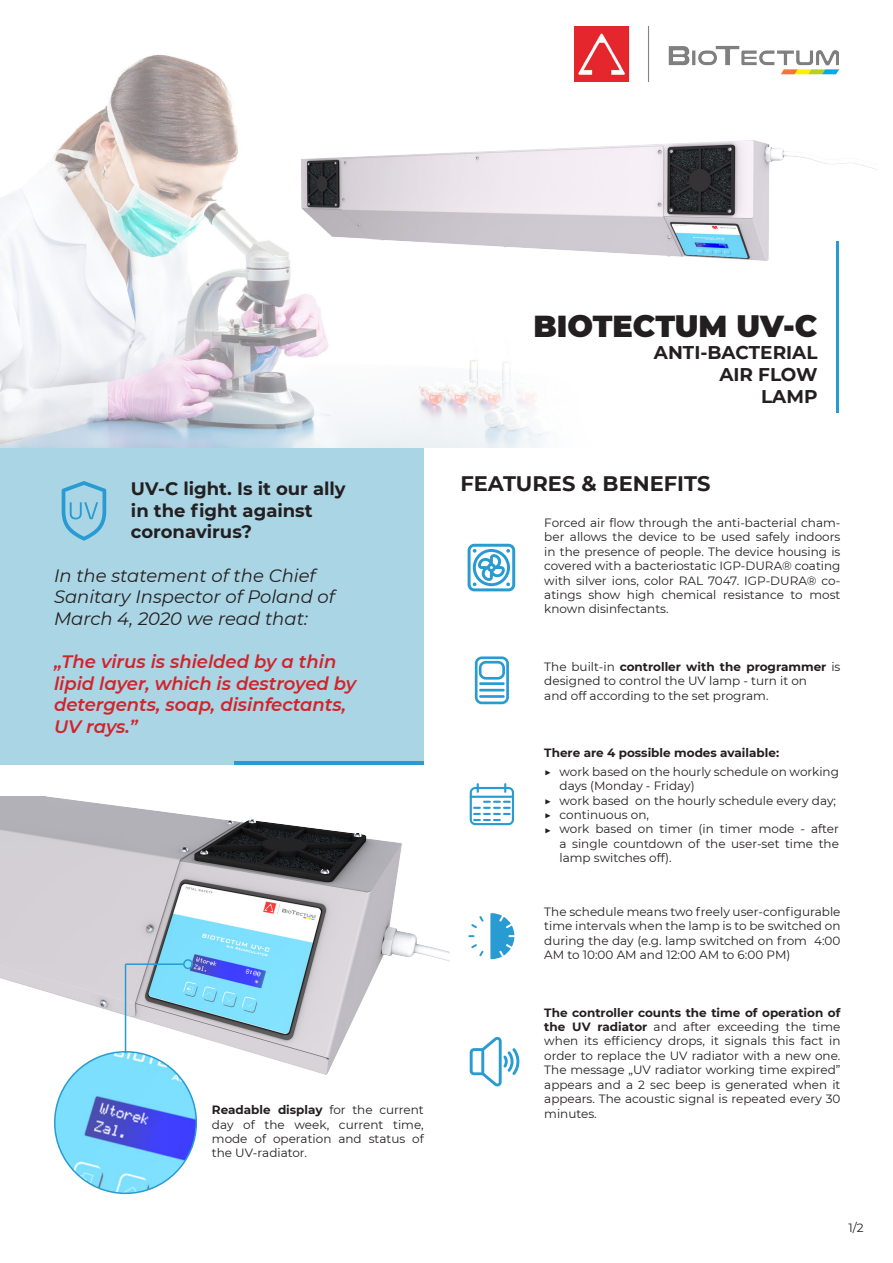
<style>
.page{position:relative;width:893px;height:1263px;background:#fff}
.page>*{position:absolute;margin:0;border:0;box-sizing:border-box;transform-origin:0 0}
.t1{font:900 30.3px "Montserrat";color:#231f20}
.t2{font:700 21px "Montserrat";color:#231f20}
.t3{font:700 18.45px "Montserrat";color:#231f20}
.t4{font:italic 600 18px/21.6px "Montserrat";color:#d1232a}
.t5{font:italic 18px/21.6px "Montserrat";color:#231f20}
.t6{font:700 18px/21.6px "Montserrat";color:#231f20}
.t7{font:12px/14.4px "Montserrat";color:#231f20;text-align:justify}
.t8{font:700 12px "Montserrat";color:#231f20}
.s1{font-weight:700}
</style>
<div class="page">
<img style="left:0;top:796px;width:450px;height:288px">
<div style="left:0;top:448px;width:424px;height:316px;background:#aad5e5"></div>
<img style="left:0;top:54px;width:548px;height:394px">
<img style="left:247px;top:54px;width:630px;height:309px">
<img style="left:574px;top:26px;width:265px;height:56px">
<svg style="left:62px;top:481px;width:44px;height:60px"></svg>
<svg style="left:468px;top:544px;width:47px;height:47px"></svg>
<svg style="left:475px;top:656px;width:34px;height:48px"></svg>
<svg style="left:471px;top:916px;width:13px;height:12px"></svg>
<svg style="left:471px;top:944px;width:13px;height:12px"></svg>
<svg style="left:468px;top:935px;width:6px;height:2px"></svg>
<svg style="left:490px;top:913px;width:24px;height:46px"></svg>
<svg style="left:470px;top:783px;width:44px;height:42px"></svg>
<hr style="left:470px;top:796px;width:44px;height:2px;background:#289bd2">
<svg style="left:470px;top:1036px;width:50px;height:51px"></svg>
<img style="left:55px;top:1052px;width:141px;height:141px;border-radius:71px">
<hr style="left:125px;top:964px;width:1px;height:89px;background:#289bd2">
<hr style="left:126px;top:963px;width:57px;height:2px;background:#289bd2">
<div style="left:183px;top:959px;width:10px;height:10px;border:2px solid #289bd2;border-radius:50%"></div>
<hr style="left:234px;top:761px;width:190px;height:3px;background:#289bd2">
<hr style="left:836px;top:241px;width:3px;height:171px;background:#289bd2">
<p class="t6" style="left:131px;top:477px;width:216px">UV-C light. Is it our ally in the fight against coronavirus?</p>
<p class="t5" style="left:54px;top:564px;width:283px">In the statement of the Chief<br>Sanitary Inspector of Poland of<br>March 4, 2020 we read that:</p>
<p class="t4" style="left:54px;top:650px;width:304px">„The virus is shielded by a thin lipid layer, which is destroyed by detergents, soap, disinfectants,</p>
<p class="t4" style="left:54px;top:715px;width:85px">UV rays.”</p>
<p class="t1" style="left:533px;top:303px;width:286px">BIOTECTUM UV-C</p>
<p class="t3" style="left:654px;top:339px;width:165px">ANTI-BACTERIAL</p>
<p class="t3" style="left:719px;top:361px;width:100px">AIR FLOW</p>
<p class="t3" style="left:761px;top:383px;width:58px">LAMP</p>
<p class="t2" style="left:460px;top:468px;width:252px">FEATURES &amp; BENEFITS</p>
<p class="t7" style="left:544px;top:515px;width:298px">Forced air flow through the anti-bacterial cham&shy;ber allows the device to be used safely indoors in the presence of people. The device housing is covered with a bacteriostatic IGP-DURA® coating with silver ions, color RAL 7047. IGP-DURA® co&shy;atings show high chemical resistance to most known disinfectants.</p>
<p class="t7" style="left:544px;top:659px;width:298px">The built-in <span class="s1">controller with the programmer</span> is designed to control the UV lamp - turn it on</p>
<p class="t7" style="left:544px;top:688px;width:226px">and off according to the set program.</p>
<p class="t8" style="left:544px;top:744px;width:236px">There are 4 possible modes available:</p>
<p class="t7" style="left:544px;top:764px;width:9px">▶</p>
<p class="t7" style="left:544px;top:793px;width:9px">▶</p>
<p class="t7" style="left:544px;top:807px;width:9px">▶</p>
<p class="t7" style="left:544px;top:822px;width:9px">▶</p>
<p class="t7" style="left:560px;top:764px;width:281px">work based on the hourly schedule on working days (Monday - Friday)</p>
<p class="t7" style="left:560px;top:793px;width:278px">work based on the hourly schedule every day;</p>
<p class="t7" style="left:560px;top:807px;width:91px">continuous on,</p>
<p class="t7" style="left:560px;top:821px;width:281px">work based on timer (in timer mode - after a single countdown of the user-set time the lamp switches off).</p>
<p class="t7" style="left:544px;top:904px;width:298px">The schedule means two freely user-configurable time intervals when the lamp is to be switched on during the day (e.g. lamp switched on from 4:00<br>AM to 10:00 AM and 12:00 AM to 6:00 PM)</p>
<p class="t7" style="left:544px;top:1005px;width:298px"><span class="s1">The controller counts the time of operation of the UV radiator</span> and after exceeding the time when its efficiency drops, it signals this fact in order to replace the UV radiator with a new one.<br>The message „UV radiator working time expired” appears and a 2 sec beep is generated when it appears. The acoustic signal is repeated every 30</p>
<p class="t8" style="left:212px;top:1101px;width:112px">Readable display</p>
<p class="t7" style="left:544px;top:1105px;width:54px">minutes.</p>
<p class="t7" style="left:212px;top:1102px;width:213px;text-indent:117px">for the current day of the week, current time, mode of operation and status of the UV-radiator.</p>
<p class="t7" style="left:848px;top:1220px;width:17px">1/2</p>
</div>
